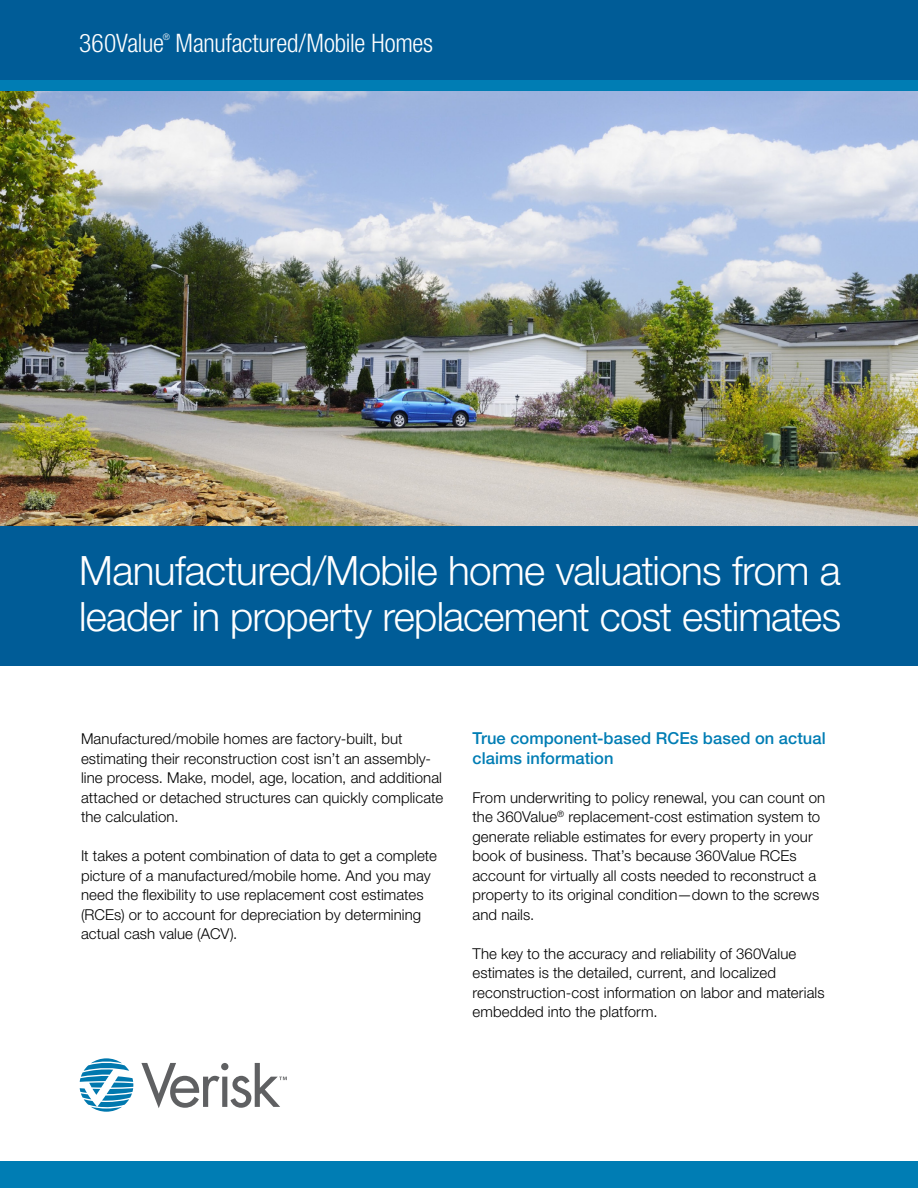
<style>
.page{position:relative;width:918px;height:1188px;background:#fff}
.page>*{position:absolute;margin:0;border:0;box-sizing:border-box;transform-origin:0 0}
.t1{font:300 40.5px/46.5px "Helvetica Neue LT Std";letter-spacing:-.02em;color:#fff}
.t2{font:300 condensed 25.5px "Helvetica Neue LT Std";letter-spacing:-.01em;color:#fff}
.t3{font:500 16.5px/19.5px "Helvetica Neue LT Std";letter-spacing:.005em;color:#007db4}
.t4{font:300 15px/19.5px "Helvetica Neue LT Std";letter-spacing:.005em;color:#000}
.t5{font:300 condensed 9px "Helvetica Neue LT Std";color:#fff}
</style>
<div class="page">
<img style="left:0;top:91px;width:918px;height:436px">
<svg style="left:80px;top:1058px;width:53px;height:54px"></svg>
<svg style="left:141px;top:1063px;width:146px;height:45px"></svg>
<div style="left:0;top:0;width:918px;height:81px;background:#005c97"></div>
<div style="left:0;top:80px;width:918px;height:11px;background:#007db4"></div>
<div style="left:0;top:1161px;width:918px;height:27px;background:#007db4"></div>
<div style="left:0;top:527px;width:918px;height:139px;background:#005c97"></div>
<p class="t5" style="left:163px;top:32px;width:9px">®</p>
<h2 class="t2" style="left:79px;top:28px;width:355px">360Value Manufactured/Mobile Homes</h2>
<h1 class="t1" style="left:79px;top:546px;width:763px">Manufactured/Mobile home valuations from a leader in property replacement cost estimates</h1>
<p class="t4" style="left:81px;top:729px;width:364px">Manufactured/mobile homes are factory-built, but estimating their reconstruction cost isn’t an assembly&shy;line process. Make, model, age, location, and additional attached or detached structures can quickly complicate the calculation.</p>
<p class="t4" style="left:81px;top:846px;width:357px">It takes a potent combination of data to get a complete picture of a manufactured/mobile home. And you may need the flexibility to use replacement cost estimates (RCEs) or to account for depreciation by determining actual cash value (ACV).</p>
<p class="t3" style="left:472px;top:728px;width:355px">True component-based RCEs based on actual claims information</p>
<p class="t4" style="left:472px;top:787px;width:354px">From underwriting to policy renewal, you can count on the 360Value<sup>®</sup> replacement-cost estimation system to generate reliable estimates for every property in your book of business. That’s because 360Value RCEs account for virtually all costs needed to reconstruct a property to its original condition—down to the screws and nails.</p>
<p class="t4" style="left:472px;top:943px;width:354px">The key to the accuracy and reliability of 360Value estimates is the detailed, current, and localized reconstruction-cost information on labor and materials embedded into the platform.</p>
</div>
